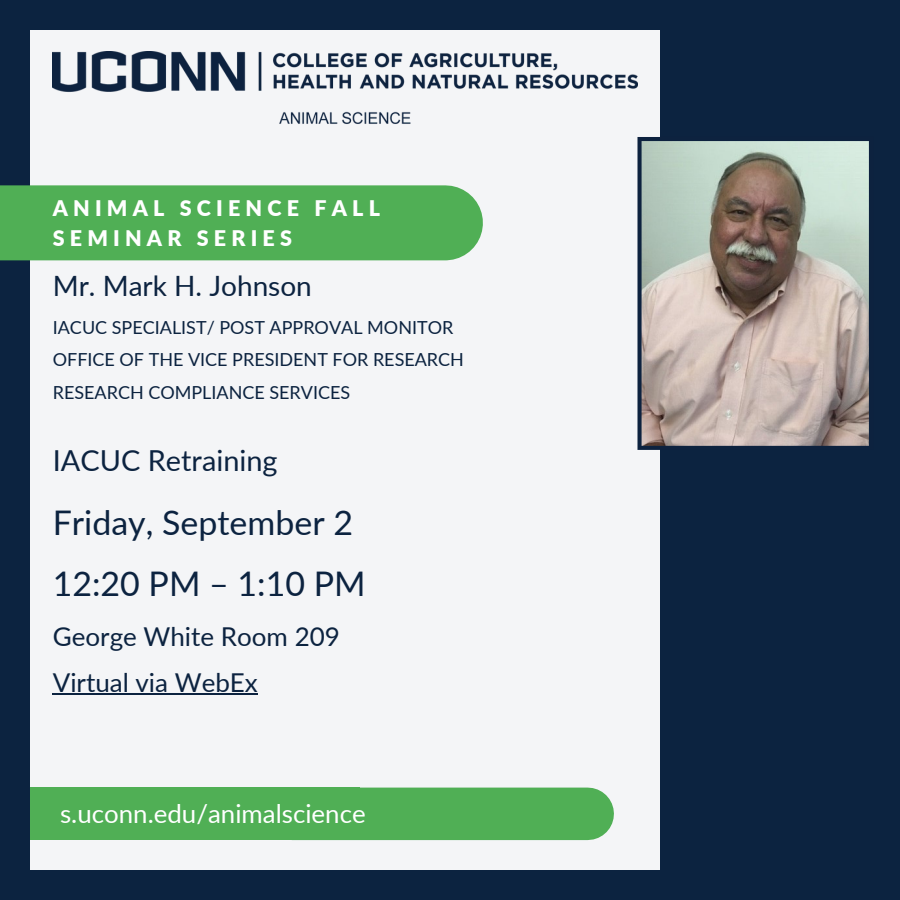
<style>
.page{position:relative;width:900px;height:900px;background:#0c2340}
.page>*{position:absolute;margin:0;border:0;box-sizing:border-box;transform-origin:0 0}
.t1{font:33.9px/60.8px "Lato";color:#0c2340}
.t2{font:28.9px "Lato";color:#0c2340}
.t3{font:28px "Lato";color:#0c2340}
.t4{font:26px/46.3px "Lato";color:#0c2340}
.t5{font:25.9px "Lato";color:#fff}
.t6{font:900 21.5px/30px "Lato";letter-spacing:.24em;color:#fff}
.t7{font:18px/32.4px "Lato";color:#0c2340}
</style>
<div class="page">
<div style="left:30px;top:30px;width:630px;height:840px;background:#f4f5f7"></div>
<div style="left:0;top:185px;width:445px;height:75px;background:#50af55"></div>
<div style="left:30px;top:787px;width:329px;height:53px;background:#50af55"></div>
<div style="left:292px;top:788px;width:296px;height:52px;background:#50af55"></div>
<img style="left:53px;top:52px;width:585px;height:72px">
<svg style="left:637px;top:137px;width:232px;height:313px;background:#ada8a0"></svg>
<hr style="left:53px;top:693px;width:205px;height:2px;background:#0c2340">
<p class="t6" style="left:53px;top:193px;width:329px">ANIMAL SCIENCE FALL<br>SEMINAR SERIES</p>
<h3 class="t3" style="left:53px;top:269px;width:261px">Mr. Mark H. Johnson</h3>
<p class="t7" style="left:53px;top:311px;width:413px">IACUC SPECIALIST/ POST APPROVAL MONITOR<br>OFFICE OF THE VICE PRESIDENT FOR RESEARCH<br>RESEARCH COMPLIANCE SERVICES</p>
<h2 class="t2" style="left:53px;top:443px;width:226px">IACUC Retraining</h2>
<h1 class="t1" style="left:53px;top:491px;width:314px">Friday, September 2<br>12:20 PM – 1:10 PM</h1>
<h3 class="t4" style="left:53px;top:613px;width:289px">George White Room 209<br>Virtual via WebEx</h3>
<h3 class="t5" style="left:60px;top:798px;width:307px">s.uconn.edu/animalscience</h3>
</div>
